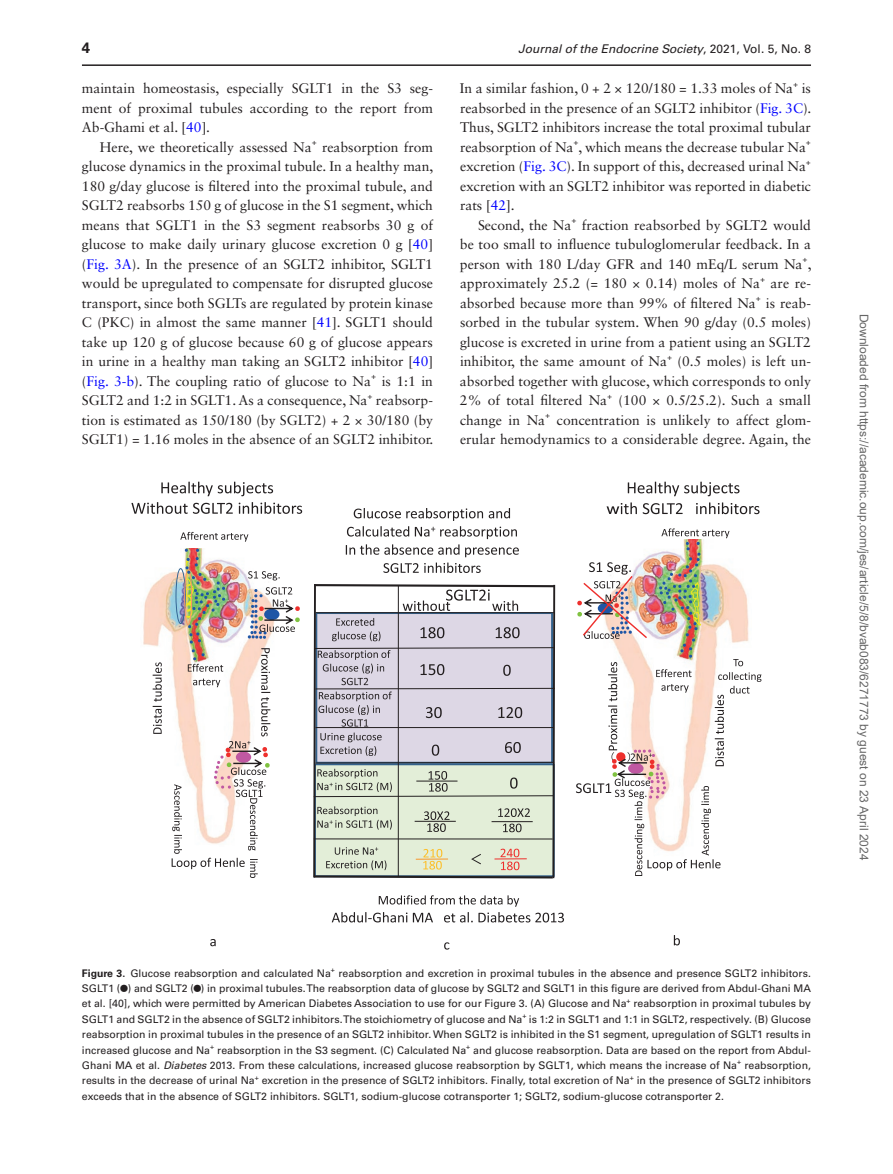
<style>
.page{position:relative;width:893px;height:1174px;background:#fff}
.page>*{position:absolute;margin:0;border:0;box-sizing:border-box;transform-origin:0 0}
.t1{font:700 15px "Univers LT Std";color:#231f20}
.t2{font:13.8px/19.5px "Sabon LT Std";color:#231f20;text-align:justify}
.t3{font:12px "Arial";color:#666}
.t4{font:italic 12px "Univers LT Std";color:#231f20}
.t5{font:10.5px/15.5px "Univers LT Std";color:#231f20;text-align:justify}
.t6{font:6.9px "Univers LT Std";color:#231f20}
.s1{font-style:normal}
.s2{color:#00f}
.s3{font-weight:700}
.s4{font-family:"Gandhari Unicode"}
.s5{font-style:italic}
</style>
<div class="page">
<hr style="left:82px;top:64px;width:729px;height:2px;background:#231f20">
<svg style="left:628px;top:481px;width:111px;height:15px"></svg>
<svg style="left:606px;top:502px;width:31px;height:12px"></svg>
<svg style="left:643px;top:503px;width:40px;height:11px"></svg>
<svg style="left:696px;top:502px;width:63px;height:12px"></svg>
<svg style="left:161px;top:481px;width:112px;height:15px"></svg>
<svg style="left:131px;top:502px;width:171px;height:12px"></svg>
<svg style="left:313px;top:584px;width:243px;height:295px;background:#cacbcb"></svg>
<svg style="left:210px;top:939px;width:6px;height:7px"></svg>
<svg style="left:444px;top:942px;width:5px;height:7px"></svg>
<svg style="left:379px;top:895px;width:140px;height:11px"></svg>
<svg style="left:332px;top:912px;width:101px;height:10px"></svg>
<svg style="left:444px;top:912px;width:120px;height:10px"></svg>
<svg style="left:674px;top:935px;width:6px;height:10px"></svg>
<svg style="left:576px;top:528px;width:185px;height:348px"></svg>
<img style="left:143px;top:572px;width:29px;height:135px">
<svg style="left:153px;top:662px;width:9px;height:72px"></svg>
<img style="left:172px;top:532px;width:128px;height:346px">
<svg style="left:346px;top:508px;width:173px;height:65px"></svg>
<p class="t1" style="left:82px;top:39px;width:10px">4</p>
<p class="t4" style="left:518px;top:42px;width:294px">Journal of the Endocrine Society<span class="s1">, 2021, Vol. 5, No. 8</span></p>
<p class="t2" style="left:82px;top:78px;width:353px">maintain homeostasis, especially SGLT1 in the S3 seg&shy;ment of proximal tubules according to the report from Ab-Ghami et al. [<span class="s2">40</span>].</p>
<p class="t2" style="left:82px;top:137px;width:353px;text-indent:18px">Here, we theoretically assessed Na<sup>+</sup> reabsorption from glucose dynamics in the proximal tubule. In a healthy man, 180 g/day glucose is filtered into the proximal tubule, and SGLT2 reabsorbs 150 g of glucose in the S1 segment, which means that SGLT1 in the S3 segment reabsorbs 30 g of glucose to make daily urinary glucose excretion 0 g [<span class="s2">40</span>] (<span class="s2">Fig. 3A</span>). In the presence of an SGLT2 inhibitor, SGLT1 would be upregulated to compensate for disrupted glucose transport, since both SGLTs are regulated by protein kinase C (PKC) in almost the same manner [<span class="s2">41</span>]. SGLT1 should take up 120 g of glucose because 60 g of glucose appears in urine in a healthy man taking an SGLT2 inhibitor [<span class="s2">40</span>] (<span class="s2">Fig. 3-b</span>). The coupling ratio of glucose to Na<sup>+</sup> is 1:1 in SGLT2 and 1:2 in SGLT1. As a consequence, Na<sup>+</sup> reabsorp&shy;tion is estimated as 150/180 (by SGLT2) + 2 × 30/180 (by SGLT1) = 1.16 moles in the absence of an SGLT2 inhibitor.</p>
<p class="t2" style="left:460px;top:78px;width:353px">In a similar fashion, 0 + 2 × 120/180 = 1.33 moles of Na<sup>+</sup> is reabsorbed in the presence of an SGLT2 inhibitor (<span class="s2">Fig. 3C</span>).<br>Thus, SGLT2 inhibitors increase the total proximal tubular reabsorption of Na<sup>+</sup>, which means the decrease tubular Na<sup>+ </sup>excretion (<span class="s2">Fig. 3C</span>). In support of this, decreased urinal Na<sup>+ </sup>excretion with an SGLT2 inhibitor was reported in diabetic rats [<span class="s2">42</span>].</p>
<p class="t2" style="left:460px;top:215px;width:353px;text-indent:18px">Second, the Na<sup>+</sup> fraction reabsorbed by SGLT2 would be too small to influence tubuloglomerular feedback. In a person with 180 L/day GFR and 140 mEq/L serum Na<sup>+</sup>, approximately 25.2 (= 180 × 0.14) moles of Na<sup>+</sup> are re&shy;absorbed because more than 99% of filtered Na<sup>+</sup> is reab&shy;sorbed in the tubular system. When 90 g/day (0.5 moles) glucose is excreted in urine from a patient using an SGLT2 inhibitor, the same amount of Na<sup>+</sup> (0.5 moles) is left un&shy;absorbed together with glucose, which corresponds to only 2% of total filtered Na<sup>+</sup> (100 × 0.5/25.2). Such a small change in Na<sup>+</sup></p>
<p class="t2" style="left:460px;top:410px;width:353px;text-align:right">concentration is unlikely to affect glom-<br>erular hemodynamics to a considerable degree. Again, the</p>
<p class="t5" style="left:82px;top:965px;width:731px"><span class="s3">Figure 3.</span> Glucose reabsorption and calculated Na<sup>+</sup> reabsorption and excretion in proximal tubules in the absence and presence SGLT2 inhibitors.<br>SGLT1 (<span class="s4">●</span> ) and SGLT2 (<span class="s4">●</span> ) in proximal tubules. The reabsorption data of glucose by SGLT2 and SGLT1 in this figure are derived from Abdul-Ghani MA et al. [40], which were permitted by American Diabetes Association to use for our Figure 3. (A) Glucose and Na<sup>+</sup> reabsorption in proximal tubules by SGLT1 and SGLT2 in the absence of SGLT2 inhibitors. The stoichiometry of glucose and Na<sup>+</sup> is 1:2 in SGLT1 and 1:1 in SGLT2, respectively. (B) Glucose reabsorption in proximal tubules in the presence of an SGLT2 inhibitor. When SGLT2 is inhibited in the S1 segment, upregulation of SGLT1 results in increased glucose and Na<sup>+</sup> reabsorption in the S3 segment. (C) Calculated Na<sup>+</sup> and glucose reabsorption. Data are based on the report from Abdul-Ghani MA et al. <span class="s5">Diabetes</span> 2013. From these calculations, increased glucose reabsorption by SGLT1, which means the increase of Na<sup>+</sup> reabsorption, results in the decrease of urinal Na<sup>+</sup> excretion in the presence of SGLT2 inhibitors. Finally, total excretion of Na</p>
<p class="t6" style="left:630px;top:1073px;width:6px">+</p>
<p class="t5" style="left:82px;top:1073px;width:731px;text-indent:555px">in the presence of SGLT2 inhibitors exceeds that in the absence of SGLT2 inhibitors. SGLT1, sodium-glucose cotransporter 1; SGLT2, sodium-glucose cotransporter 2.</p>
<p class="t3" style="left:868px;top:313px;width:548px;rotate:90deg">Downloaded from https://academic.oup.com/jes/article/5/8/bvab083/6271773 by guest on 23 April 2024</p>
</div>
